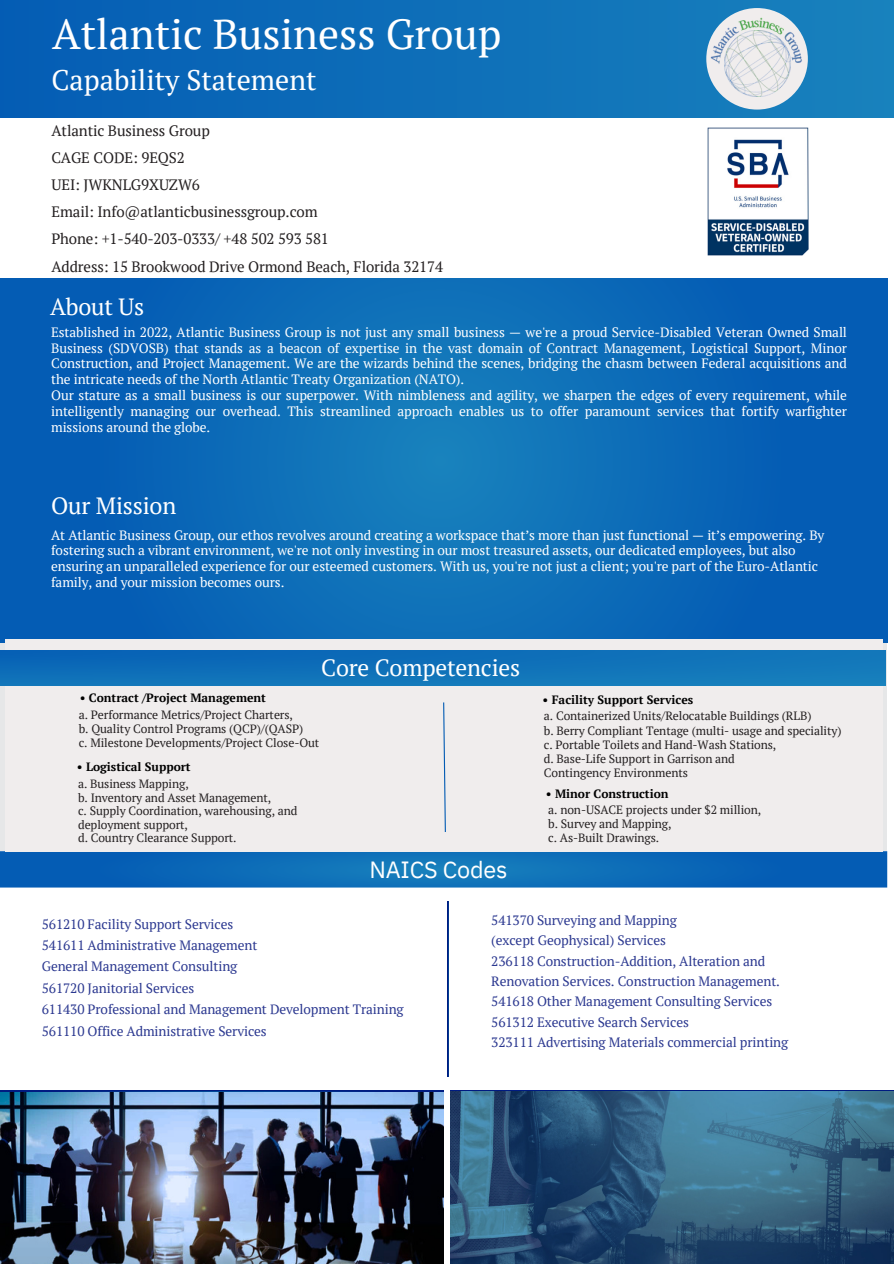
<style>
.page{position:relative;width:894px;height:1264px;background:#fff}
.page>*{position:absolute;margin:0;border:0;box-sizing:border-box;transform-origin:0 0}
.t1{font:41.85px "PT Serif";color:#fff}
.t2{font:28.2px "PT Serif";color:#fff}
.t3{font:23.4px "PT Serif";letter-spacing:-.01em;color:#fff}
.t4{font:23.4px "IBM Plex Sans";letter-spacing:-.01em;color:#fff}
.t5{font:15px "PT Serif";letter-spacing:-.01em;color:#231f20}
.t6{font:13.5px/15.8px "PT Serif";letter-spacing:-.01em;color:#fff;text-align:justify}
.t7{font:13.5px/20.2px "PT Serif";letter-spacing:-.01em;color:#2b3890}
.t8{font:12px "PT Serif";letter-spacing:-.01em;color:#231f20}
.t9{font:700 12px "PT Serif";color:#000}
</style>
<div class="page">
<svg style="left:0;top:278px;width:886px;height:364px;background:#0a68b6"></svg>
<svg style="left:0;top:851px;width:886px;height:36px;background:#106bb8"></svg>
<svg style="left:0;top:0;width:893px;height:118px;background:#0c6cb7"></svg>
<img style="left:687px;top:0;width:139px;height:133px">
<img style="left:707px;top:128px;width:101px;height:127px">
<div style="left:5px;top:638px;width:877px;height:213px;background:#f0eded"></div>
<div style="left:0;top:650px;width:885px;height:35px;background:linear-gradient(to right,#0b68b7,#147abb)"></div>
<svg style="left:443px;top:702px;width:3px;height:130px"></svg>
<img style="left:0;top:1092px;width:443px;height:171px">
<img style="left:450px;top:1091px;width:443px;height:172px">
<p class="t1" style="left:52px;top:6px;width:451px">Atlantic Business Group</p>
<p class="t2" style="left:51px;top:61px;width:266px">Capability Statement</p>
<p class="t5" style="left:51px;top:121px;width:160px">Atlantic Business Group</p>
<p class="t5" style="left:51px;top:148px;width:135px">CAGE CODE: 9EQS2</p>
<p class="t5" style="left:51px;top:175px;width:150px">UEI: JWKNLG9XUZW6</p>
<p class="t5" style="left:51px;top:202px;width:268px">Email: Info@atlanticbusinessgroup.com</p>
<p class="t5" style="left:51px;top:229px;width:279px">Phone: +1-540-203-0333/ +48 502 593 581</p>
<p class="t5" style="left:51px;top:256px;width:393px">Address: 15 Brookwood Drive Ormond Beach, Florida 32174</p>
<p class="t3" style="left:50px;top:290px;width:96px">About Us</p>
<p class="t6" style="left:51px;top:324px;width:797px">Established in 2022, Atlantic Business Group is not just any small business — we're a proud Service-Disabled Veteran Owned Small Business (SDVOSB) that stands as a beacon of expertise in the vast domain of Contract Management, Logistical Support, Minor Construction, and Project Management. We are the wizards behind the scenes, bridging the chasm between Federal acquisitions and the intricate needs of the North Atlantic Treaty Organization (NATO).</p>
<p class="t6" style="left:51px;top:387px;width:797px">Our stature as a small business is our superpower. With nimbleness and agility, we sharpen the edges of every requirement, while intelligently managing our overhead. This streamlined approach enables us to offer paramount services that fortify warfighter missions around the globe.</p>
<p class="t3" style="left:51px;top:489px;width:127px">Our Mission</p>
<p class="t6" style="left:51px;top:526px;width:774px;text-align:left">At Atlantic Business Group, our ethos revolves around creating a workspace that’s more than just functional — it’s empowering. By fostering such a vibrant environment, we're not only investing in our most treasured assets, our dedicated employees, but also ensuring an unparalleled experience for our esteemed customers. With us, you're not just a client; you're part of the Euro-Atlantic family, and your mission becomes ours.</p>
<p class="t3" style="left:321px;top:652px;width:201px">Core Competencies</p>
<p class="t9" style="left:80px;top:690px;width:188px">• Contract /Project Management</p>
<p class="t8" style="left:79px;top:706px;width:215px">a. Performance Metrics/Project Charters,</p>
<p class="t8" style="left:79px;top:720px;width:226px">b. Quality Control Programs (QCP)/(QASP)</p>
<p class="t8" style="left:79px;top:734px;width:242px">c. Milestone Developments/Project Close-Out</p>
<p class="t8" style="left:78px;top:775px;width:112px">a. Business Mapping,</p>
<p class="t8" style="left:78px;top:789px;width:195px">b. Inventory and Asset Management,</p>
<p class="t8" style="left:78px;top:802px;width:221px">c. Supply Coordination, warehousing, and</p>
<p class="t8" style="left:78px;top:816px;width:111px">deployment support,</p>
<p class="t8" style="left:78px;top:829px;width:160px">d. Country Clearance Support.</p>
<p class="t9" style="left:77px;top:758px;width:115px">• Logistical Support</p>
<p class="t4" style="left:369px;top:853px;width:140px">NAICS Codes</p>
<p class="t9" style="left:542px;top:692px;width:152px">• Facility Support Services</p>
<p class="t8" style="left:544px;top:708px;width:269px">a. Containerized Units/Relocatable Buildings (RLB)</p>
<p class="t8" style="left:544px;top:722px;width:299px">b. Berry Compliant Tentage (multi- usage and speciality)</p>
<p class="t8" style="left:544px;top:736px;width:234px">c. Portable Toilets and Hand-Wash Stations,</p>
<p class="t8" style="left:544px;top:750px;width:192px">d. Base-Life Support in Garrison and</p>
<p class="t8" style="left:544px;top:764px;width:145px">Contingency Environments</p>
<p class="t9" style="left:546px;top:785px;width:124px">• Minor Construction</p>
<p class="t8" style="left:548px;top:801px;width:214px">a. non-USACE projects under $2 million,</p>
<p class="t8" style="left:548px;top:815px;width:125px">b. Survey and Mapping,</p>
<p class="t8" style="left:548px;top:829px;width:112px">c. As-Built Drawings.</p>
<p class="t7" style="left:42px;top:913px;width:193px">561210 Facility Support Services</p>
<p class="t7" style="left:42px;top:934px;width:217px">541611 Administrative Management</p>
<p class="t7" style="left:42px;top:956px;width:197px">General Management Consulting</p>
<p class="t7" style="left:42px;top:977px;width:154px">561720 Janitorial Services</p>
<p class="t7" style="left:42px;top:999px;width:363px">611430 Professional and Management Development Training</p>
<p class="t7" style="left:42px;top:1020px;width:226px">561110 Office Administrative Services</p>
<p class="t7" style="left:491px;top:910px;width:187px">541370 Surveying and Mapping</p>
<p class="t7" style="left:491px;top:930px;width:176px">(except Geophysical) Services</p>
<p class="t7" style="left:491px;top:950px;width:290px">236118 Construction-Addition, Alteration and<br>Renovation Services. Construction Management.</p>
<p class="t7" style="left:491px;top:991px;width:282px">541618 Other Management Consulting Services</p>
<p class="t7" style="left:491px;top:1011px;width:199px">561312 Executive Search Services</p>
<p class="t7" style="left:491px;top:1031px;width:298px">323111 Advertising Materials commercial printing</p>
</div>
